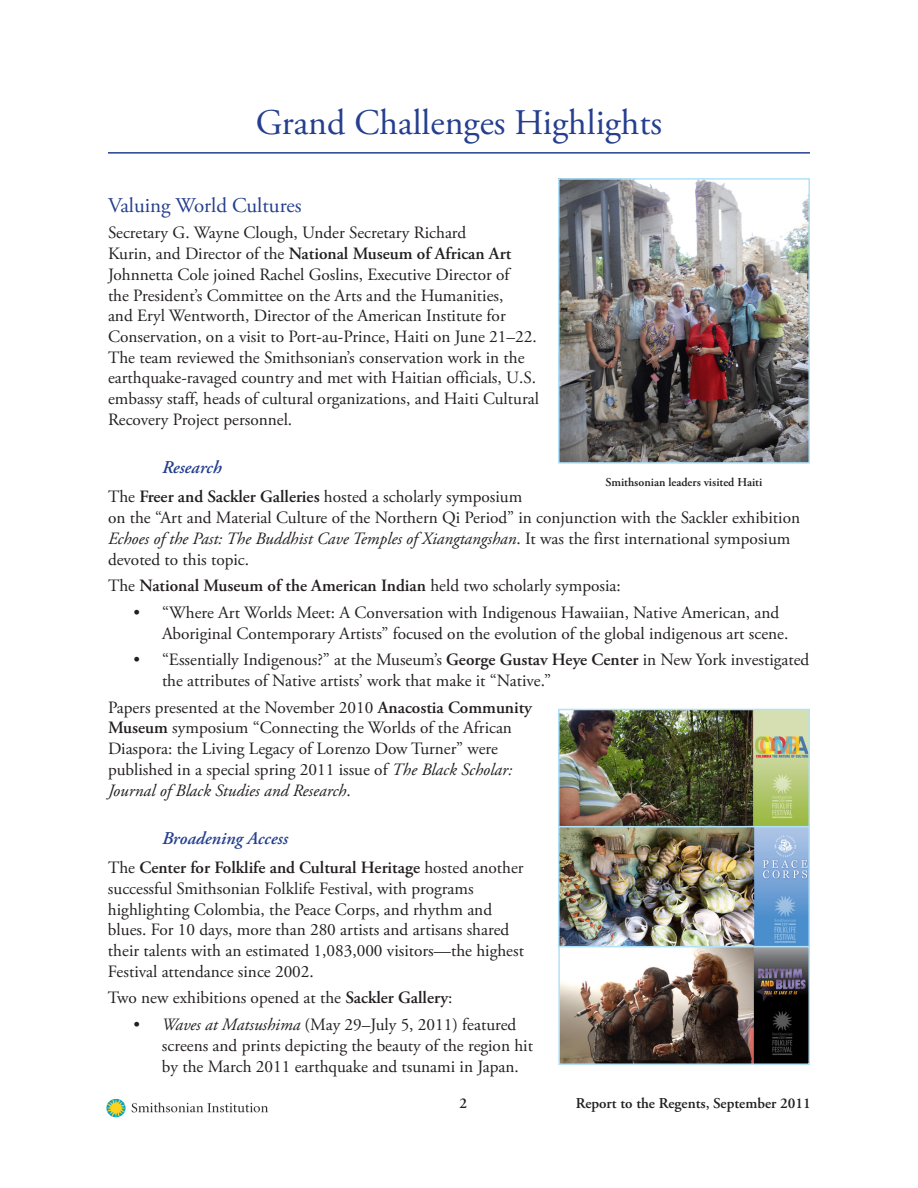
<style>
.page{position:relative;width:918px;height:1188px;background:#fff}
.page>*{position:absolute;margin:0;border:0;box-sizing:border-box;transform-origin:0 0}
.Head_1{font:36px "Adobe Garamond Pro";color:#253f8e}
.Body_Text{font:21px "Adobe Garamond Pro";color:#253f8e}
.head_3{font:italic 600 18px "Adobe Garamond Pro";color:#253f8e}
.Body_Text-2{font:17.25px/20.7px "Adobe Garamond Pro";color:#231f20}
.Bullet_Text{font:17.25px/20.7px "Adobe Garamond Pro";color:#231f20}
.Body_Text-3{font:600 17.25px "Adobe Garamond Pro";color:#231f20}
.t1{font:600 15px "Adobe Garamond Pro";color:#231f20}
.title_sub{font:600 12px "Adobe Garamond Pro";color:#231f20}
.s1{font-weight:600}
.s2{font-style:italic}
.s3{font-weight:400}
</style>
<div class="page">
<hr style="left:108px;top:152px;width:702px;height:2px;background:#253f8e">
<img style="left:561px;top:712px;width:246px;height:350px">
<div style="left:558px;top:709px;width:252px;height:119px;border:2px solid #b1e2f9"></div>
<div style="left:558px;top:826px;width:252px;height:122px;border:2px solid #b1e2f9"></div>
<div style="left:558px;top:946px;width:252px;height:119px;border:2px solid #b1e2f9"></div>
<img style="left:561px;top:181px;width:246px;height:280px">
<div style="left:558px;top:178px;width:252px;height:286px;border:2px solid #b1e2f9"></div>
<img style="left:106px;top:1098px;width:162px;height:20px">
<p class="Head_1" style="left:256px;top:101px;width:408px">Grand Challenges Highlights</p>
<p class="Body_Text" style="left:108px;top:193px;width:195px">Valuing World Cultures</p>
<p class="Body_Text-2" style="left:108px;top:223px;width:432px">Secretary G. Wayne Clough, Under Secretary Richard<br>Kurin, and Director of the <span class="s1">National Museum of African Art </span>Johnnetta Cole joined Rachel Goslins, Executive Director of<br>the President’s Committee on the Arts and the Humanities,<br>and Eryl Wentworth, Director of the American Institute for Conservation, on a visit to Port-au-Prince, Haiti on June 21–22.<br>The team reviewed the Smithsonian’s conservation work in the earthquake-ravaged country and met with Haitian officials, U.S. embassy staff, heads of cultural organizations, and Haiti Cultural Recovery Project personnel.</p>
<p class="head_3" style="left:162px;top:457px;width:61px">Research</p>
<p class="Body_Text-2" style="left:108px;top:487px;width:694px">The <span class="s1">Freer and Sackler Galleries</span> hosted a scholarly symposium<br>on the “Art and Material Culture of the Northern Qi Period” in conjunction with the Sackler exhibition <span class="s2">Echoes of the Past: The Buddhist Cave Temples of Xiangtangshan</span>. It was the first international symposium devoted to this topic.</p>
<p class="Body_Text-3" style="left:108px;top:576px;width:514px"><span class="s3">The</span> National Museum of the American Indian <span class="s3">held two scholarly symposia:</span></p>
<p class="Bullet_Text" style="left:162px;top:603px;width:628px">“Where Art Worlds Meet: A Conversation with Indigenous Hawaiian, Native American, and<br>Aboriginal Contemporary Artists” focused on the evolution of the global indigenous art scene.</p>
<p class="Bullet_Text" style="left:162px;top:650px;width:649px">“Essentially Indigenous?” at the Museum’s <span class="s1">George Gustav Heye Center</span> in New York investigated the attributes of Native artists’ work that make it “Native.”</p>
<p class="Body_Text-2" style="left:108px;top:698px;width:426px">Papers presented at the November 2010 <span class="s1">Anacostia Community Museum</span> symposium “Connecting the Worlds of the African Diaspora: the Living Legacy of Lorenzo Dow Turner” were published in a special spring 2011 issue of <span class="s2">The Black Scholar:<br>Journal of Black Studies and Research</span>.</p>
<p class="head_3" style="left:162px;top:828px;width:127px">Broadening Access</p>
<p class="Body_Text-2" style="left:108px;top:858px;width:417px">The <span class="s1">Center for Folklife and Cultural Heritage</span> hosted another successful Smithsonian Folklife Festival, with programs highlighting Colombia, the Peace Corps, and rhythm and blues. For 10 days, more than 280 artists and artisans shared their talents with an estimated 1,083,000 visitors—the highest Festival attendance since 2002.</p>
<p class="Body_Text-2" style="left:108px;top:988px;width:346px">Two new exhibitions opened at the <span class="s1">Sackler Gallery</span>:</p>
<p class="Bullet_Text" style="left:162px;top:1015px;width:373px"><span class="s2">Waves at Matsushima</span> (May 29–July 5, 2011) featured screens and prints depicting the beauty of the region hit by the March 2011 earthquake and tsunami in Japan.</p>
<p class="title_sub" style="left:606px;top:475px;width:158px">Smithsonian leaders visited Haiti</p>
<p class="Body_Text-2" style="left:133px;top:603px;width:8px">•</p>
<p class="Body_Text-2" style="left:133px;top:650px;width:8px">•</p>
<p class="Body_Text-2" style="left:133px;top:1015px;width:8px">•</p>
<p class="t1" style="left:576px;top:1095px;width:236px">Report to the Regents, September 2011</p>
</div>
